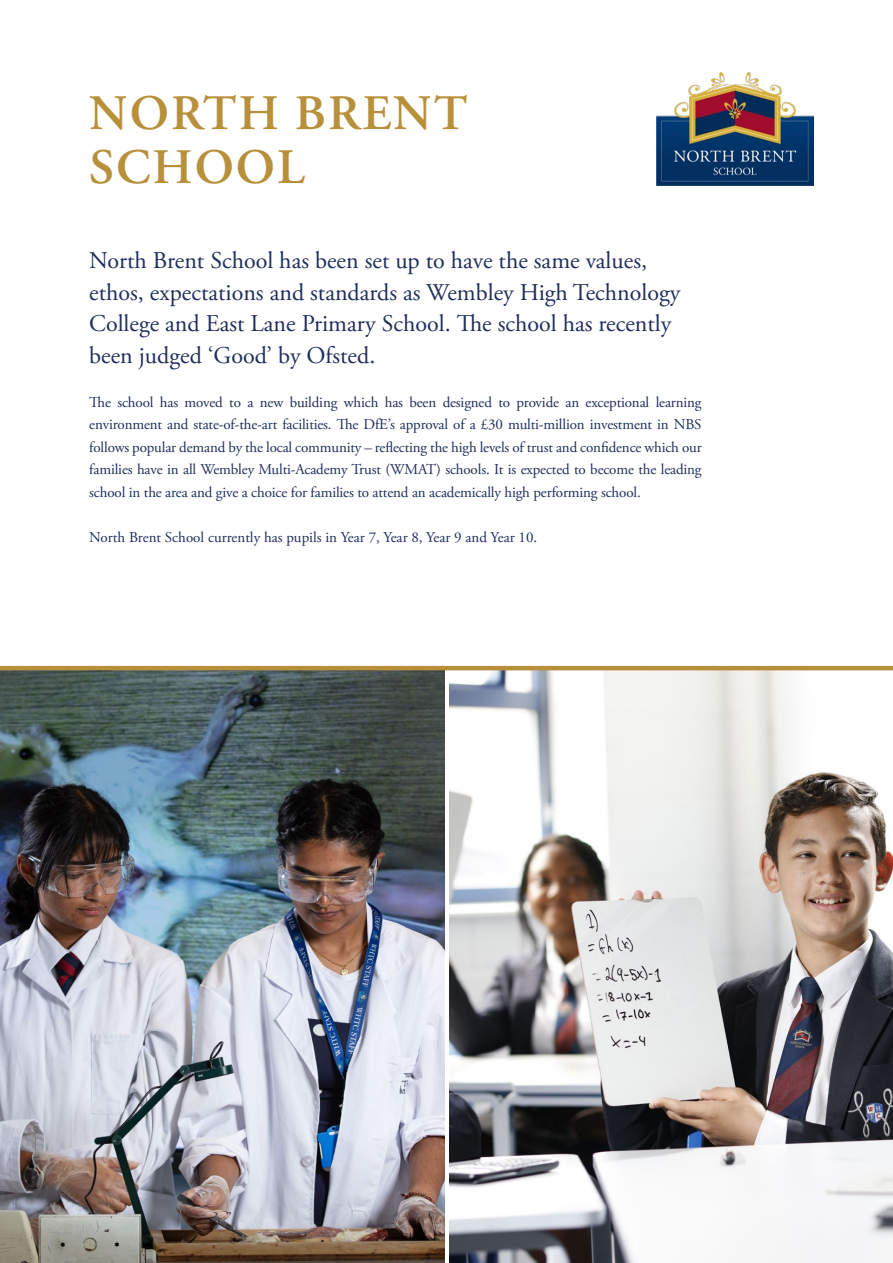
<style>
.page{position:relative;width:893px;height:1263px;background:#fff}
.page>*{position:absolute;margin:0;border:0;box-sizing:border-box;transform-origin:0 0}
.t1{font:600 49.5px/54px "Adobe Garamond Pro";letter-spacing:.04em;color:#b8903b}
.t2{font:24px/31.5px "Adobe Garamond Pro";color:#1f2e5c}
.t3{font:15px/22.5px "Adobe Garamond Pro";letter-spacing:-.01em;color:#1f2e5c;text-align:justify}
</style>
<div class="page">
<img style="left:657px;top:72px;width:156px;height:114px">
<img style="left:450px;top:670px;width:443px;height:593px">
<img style="left:0;top:670px;width:444px;height:593px">
<hr style="left:0;top:666px;width:893px;height:4px;background:#b8903b">
<h1 class="t1" style="left:89px;top:87px;width:380px">NORTH BRENT<br>SCHOOL</h1>
<h2 class="t2" style="left:89px;top:246px;width:592px">North Brent School has been set up to have the same values, ethos, expectations and standards as Wembley High Technology College and East Lane Primary School. The school has recently been judged ‘Good’ by Ofsted.</h2>
<p class="t3" style="left:89px;top:391px;width:614px">The school has moved to a new building which has been designed to provide an exceptional learning environment and state-of-the-art facilities. The DfE’s approval of a £30 multi-million investment in NBS follows popular demand by the local community – reflecting the high levels of trust and confidence which our families have in all Wembley Multi-Academy Trust (WMAT) schools. It is expected to become the leading school in the area and give a choice for families to attend an academically high performing school.</p>
<p class="t3" style="left:89px;top:526px;width:449px">North Brent School currently has pupils in Year 7, Year 8, Year 9 and Year 10.</p>
</div>
